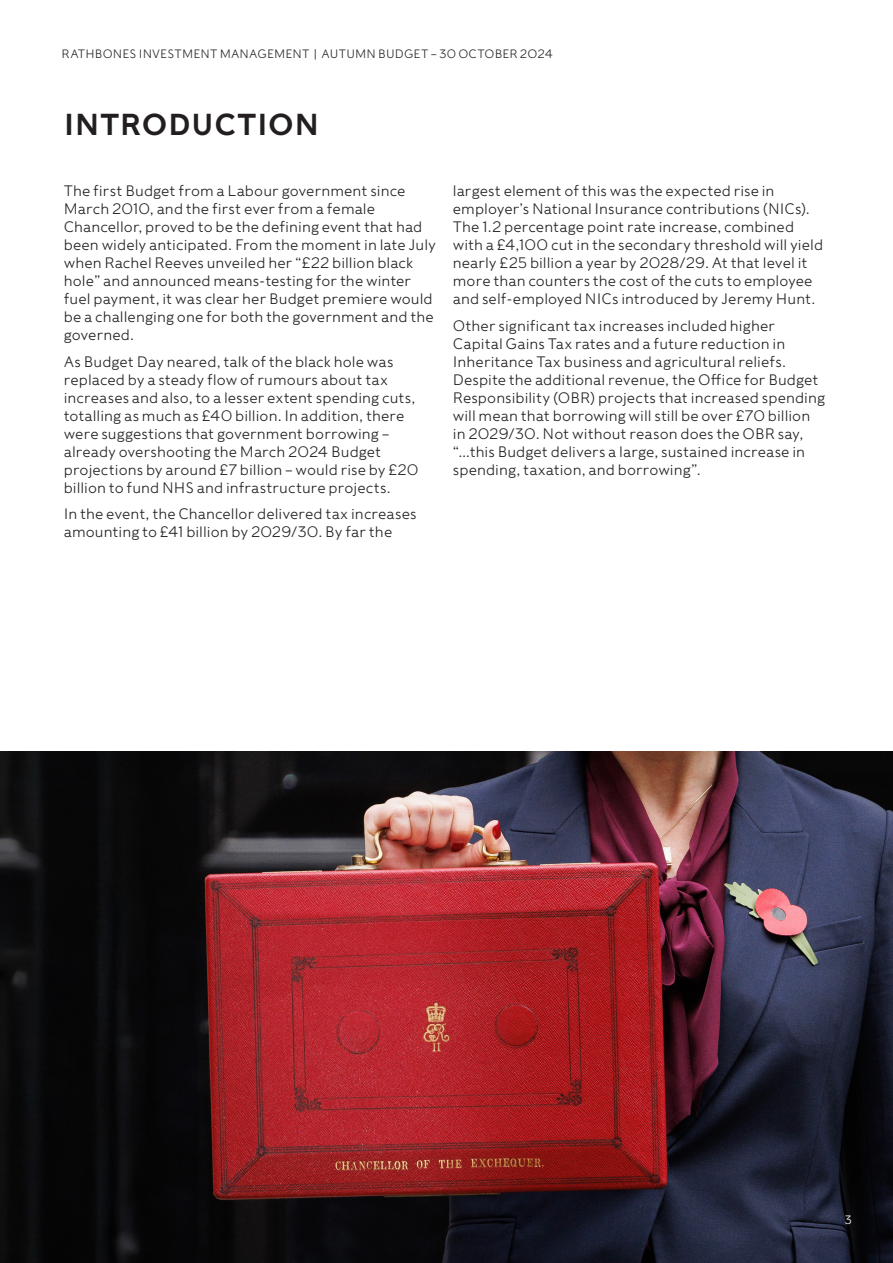
<style>
.page{position:relative;width:893px;height:1263px;background:#fff}
.page>*{position:absolute;margin:0;border:0;box-sizing:border-box;transform-origin:0 0}
.Main_header{font:30px "Rathbones Sans";letter-spacing:.025em;color:#231f20}
.Body_copy{font:300 15px/18px "Rathbones Sans";letter-spacing:.005em;color:#231f20}
.t1{font:300 12px "Rathbones Sans";letter-spacing:.015em;color:#242021}
.Body_copy-2{font:300 12px "Rathbones Sans";color:#fff}
</style>
<div class="page">
<img style="left:0;top:751px;width:893px;height:512px">
<p class="t1" style="left:62px;top:47px;width:493px">RATHBONES INVESTMENT MANAGEMENT | AUTUMN BUDGET – 30 OCTOBER 2O24</p>
<p class="Main_header" style="left:64px;top:105px;width:257px">INTRODUCTION</p>
<p class="Body_copy" style="left:64px;top:182px;width:374px">The first Budget from a Labour government since March 2010, and the first ever from a female Chancellor, proved to be the defining event that had been widely anticipated. From the moment in late July when Rachel Reeves unveiled her “£22 billion black hole” and announced means-testing for the winter fuel payment, it was clear her Budget premiere would be a challenging one for both the government and the governed.</p>
<p class="Body_copy" style="left:64px;top:352px;width:356px">As Budget Day neared, talk of the black hole was replaced by a steady flow of rumours about tax increases and also, to a lesser extent spending cuts, totalling as much as £40 billion. In addition, there were suggestions that government borrowing – already overshooting the March 2024 Budget projections by around £7 billion – would rise by £20 billion to fund NHS and infrastructure projects.</p>
<p class="Body_copy" style="left:64px;top:505px;width:354px">In the event, the Chancellor delivered tax increases amounting to £41 billion by 2029/30. By far the</p>
<p class="Body_copy" style="left:453px;top:182px;width:372px">largest element of this was the expected rise in employer’s National Insurance contributions (NICs).<br>The 1.2 percentage point rate increase, combined with a £4,100 cut in the secondary threshold will yield nearly £25 billion a year by 2028/29. At that level it more than counters the cost of the cuts to employee and self-employed NICs introduced by Jeremy Hunt.</p>
<p class="Body_copy" style="left:453px;top:316px;width:374px">Other significant tax increases included higher Capital Gains Tax rates and a future reduction in Inheritance Tax business and agricultural reliefs.<br>Despite the additional revenue, the Office for Budget Responsibility (OBR) projects that increased spending will mean that borrowing will still be over £70 billion in 2029/30. Not without reason does the OBR say, “…this Budget delivers a large, sustained increase in spending, taxation, and borrowing”.</p>
<p class="Body_copy-2" style="left:845px;top:1212px;width:9px">3</p>
</div>
